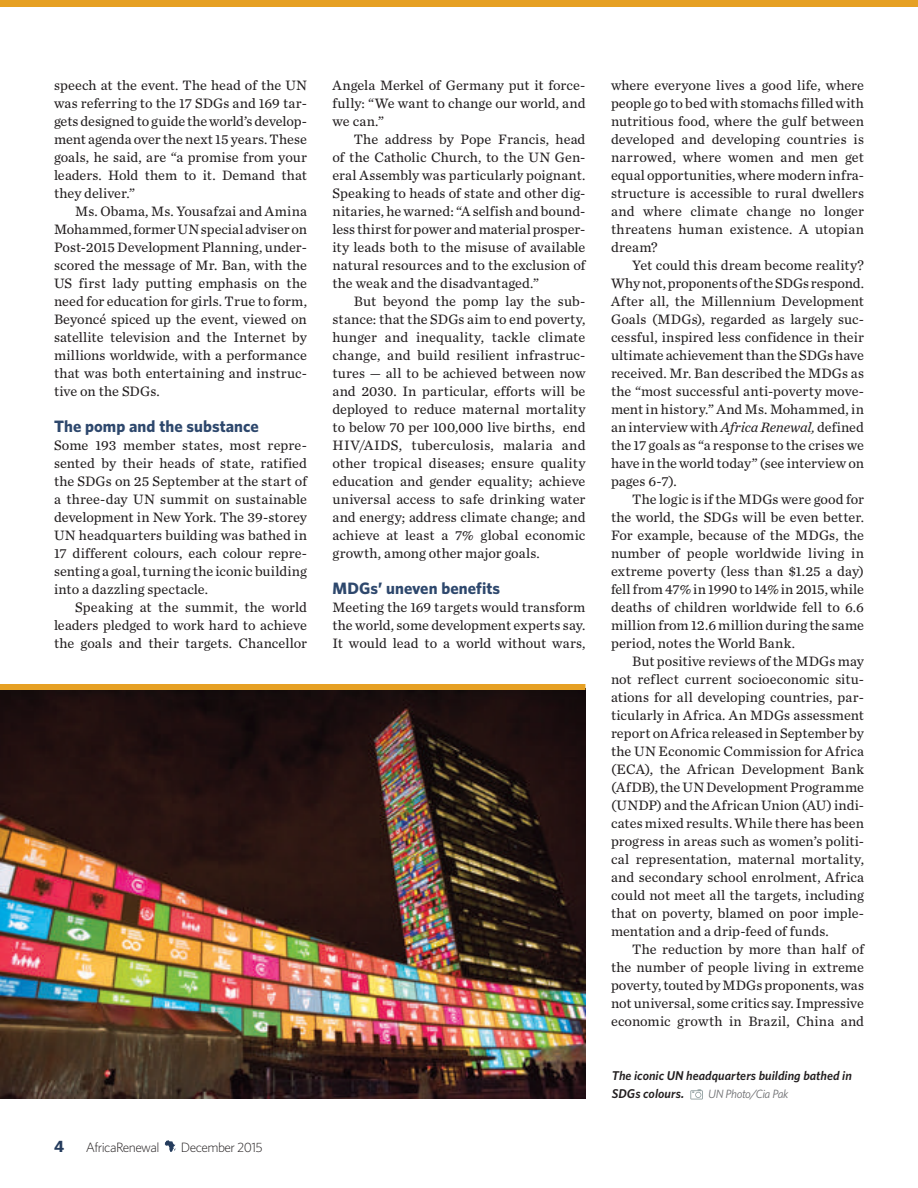
<style>
.page{position:relative;width:918px;height:1188px;background:#fff}
.page>*{position:absolute;margin:0;border:0;box-sizing:border-box;transform-origin:0 0}
.t1{font:700 16.5px "Whitney";letter-spacing:.005em;color:#2e486d}
.t2{font:700 16.5px "Whitney";color:#253c5d}
.t3{font:14.25px/18px "Chronicle Text G2";letter-spacing:.005em;color:#231f20;text-align:justify}
.t4{font:300 13.5px "Whitney";letter-spacing:-.04em;color:#231f20}
.t5{font:italic 600 12.75px/18px "Whitney";letter-spacing:.005em;color:#231f20}
.t6{font:italic 12px "Whitney";letter-spacing:-.035em;color:#6c6d70}
.s1{font-style:italic}
</style>
<div class="page">
<svg style="left:165px;top:1140px;width:10px;height:12px"></svg>
<img style="left:0;top:690px;width:585px;height:408px">
<svg style="left:690px;top:1089px;width:13px;height:10px"></svg>
<div style="left:0;top:0;width:918px;height:7px;background:#e6a023"></div>
<div style="left:0;top:684px;width:585px;height:6px;background:#e6a023"></div>
<p class="t3" style="left:54px;top:75px;width:255px">speech at the event. The head of the UN was referring to the 17 SDGs and 169 tar&shy;gets designed to guide the world’s develop&shy;ment agenda over the next 15 years. These goals, he said, are “a promise from your leaders. Hold them to it. Demand that they deliver.”</p>
<p class="t3" style="left:54px;top:201px;width:255px;text-indent:21px">Ms. Obama, Ms. Yousafzai and Amina Mohammed, former UN special adviser on Post-2015 Development Planning, under&shy;scored the message of Mr. Ban, with the US first lady putting emphasis on the need for education for girls. True to form, Beyoncé spiced up the event, viewed on satellite television and the Internet by millions worldwide, with a performance that was both entertaining and instruc&shy;tive on the SDGs.</p>
<p class="t1" style="left:54px;top:415px;width:206px">The pomp and the substance</p>
<p class="t3" style="left:54px;top:435px;width:255px">Some 193 member states, most repre&shy;sented by their heads of state, ratified the SDGs on 25 September at the start of a three-day UN summit on sustainable development in New York. The 39-storey UN headquarters building was bathed in 17 different colours, each colour repre&shy;senting a goal, turning the iconic building into a dazzling spectacle.</p>
<p class="t3" style="left:54px;top:597px;width:255px;text-indent:21px">Speaking at the summit, the world leaders pledged to work hard to achieve the goals and their targets. Chancellor</p>
<p class="t3" style="left:333px;top:75px;width:255px">Angela Merkel of Germany put it force&shy;fully: “We want to change our world, and we can.”</p>
<p class="t3" style="left:333px;top:129px;width:254px;text-indent:21px">The address by Pope Francis, head of the Catholic Church, to the UN Gen&shy;eral Assembly was particularly poignant.<br>Speaking to heads of state and other dig&shy;nitaries, he warned: “A selfish and bound&shy;less thirst for power and material prosper&shy;ity leads both to the misuse of available natural resources and to the exclusion of the weak and the disadvantaged.”</p>
<p class="t3" style="left:333px;top:291px;width:255px;text-indent:21px">But beyond the pomp lay the sub&shy;stance: that the SDGs aim to end poverty, hunger and inequality, tackle climate change, and build resilient infrastruc&shy;tures — all to be achieved between now and 2030. In particular, efforts will be deployed to reduce maternal mortality to below 70 per 100,000 live births, end HIV/AIDS, tuberculosis, malaria and other tropical diseases; ensure quality education and gender equality; achieve universal access to safe drinking water and energy; address climate change; and achieve at least a 7% global economic growth, among other major goals.</p>
<p class="t1" style="left:333px;top:577px;width:169px">MDGs’ uneven benefits</p>
<p class="t3" style="left:333px;top:597px;width:254px">Meeting the 169 targets would transform the world, some development experts say.<br>It would lead to a world without wars,</p>
<p class="t2" style="left:54px;top:1135px;width:12px">4</p>
<p class="t4" style="left:86px;top:1138px;width:75px">AfricaRenewal</p>
<p class="t4" style="left:181px;top:1138px;width:83px">December 2015</p>
<p class="t3" style="left:611px;top:75px;width:255px">where everyone lives a good life, where people go to bed with stomachs filled with nutritious food, where the gulf between developed and developing countries is narrowed, where women and men get equal opportunities, where modern infra&shy;structure is accessible to rural dwellers and where climate change no longer threatens human existence. A utopian dream?</p>
<p class="t3" style="left:611px;top:255px;width:255px;text-indent:21px">Yet could this dream become reality?<br>Why not, proponents of the SDGs respond.<br>After all, the Millennium Development Goals (MDGs), regarded as largely suc&shy;cessful, inspired less confidence in their ultimate achievement than the SDGs have received. Mr. Ban described the MDGs as the “most successful anti-poverty move&shy;ment in history.” And Ms. Mohammed, in an interview with <span class="s1">Africa Renewal,</span> defined the 17 goals as “a response to the crises we have in the world today” (see interview on pages 6-7).</p>
<p class="t3" style="left:611px;top:489px;width:255px;text-indent:21px">The logic is if the MDGs were good for the world, the SDGs will be even better.<br>For example, because of the MDGs, the number of people worldwide living in extreme poverty (less than $1.25 a day) fell from 47% in 1990 to 14% in 2015, while deaths of children worldwide fell to 6.6 million from 12.6 million during the same period, notes the World Bank.</p>
<p class="t3" style="left:611px;top:651px;width:255px;text-indent:21px">But positive reviews of the MDGs may not reflect current socioeconomic situ&shy;ations for all developing countries, par&shy;ticularly in Africa. An MDGs assessment report on Africa released in September by the UN Economic Commission for Africa (ECA), the African Development Bank (AfDB), the UN Development Programme (UNDP) and the African Union (AU) indi&shy;cates mixed results. While there has been progress in areas such as women’s politi&shy;cal representation, maternal mortality, and secondary school enrolment, Africa could not meet all the targets, including that on poverty, blamed on poor imple&shy;mentation and a drip-feed of funds.</p>
<p class="t3" style="left:611px;top:939px;width:255px;text-indent:21px">The reduction by more than half of the number of people living in extreme poverty, touted by MDGs proponents, was not universal, some critics say. Impressive economic growth in Brazil, China and</p>
<p class="t5" style="left:612px;top:1066px;width:242px">The iconic UN headquarters building bathed in<br>SDGs colours.</p>
<p class="t6" style="left:708px;top:1086px;width:82px">UN Photo/Cia Pak</p>
</div>
